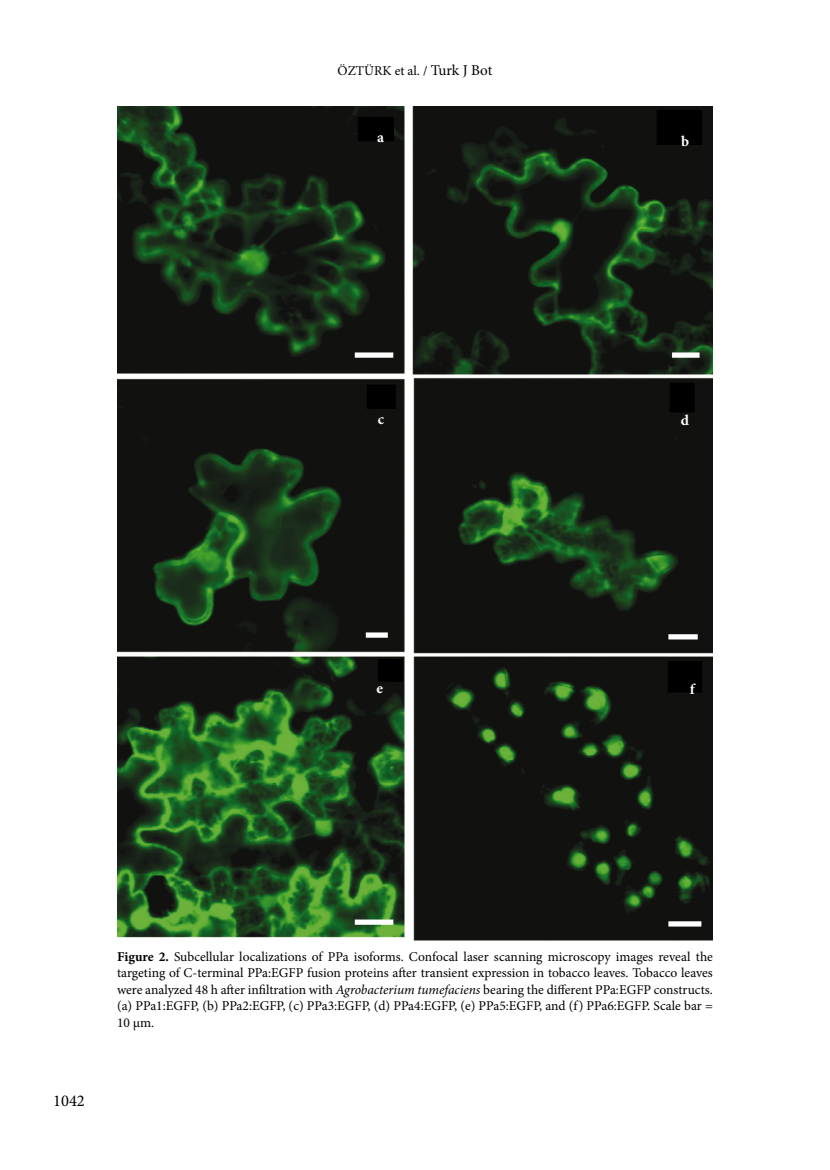
<style>
.page{position:relative;width:830px;height:1170px;background:#fff}
.page>*{position:absolute;margin:0;border:0;box-sizing:border-box;transform-origin:0 0}
.t1{font:16.5px "Minion Pro";color:#000}
.t2{font:700 15px "Minion Pro";color:#fff}
.t3{font:13.5px/16.5px "Minion Pro";color:#000;text-align:justify}
.s1{font-size:15px}
.s2{font-weight:700}
.s3{font-style:italic}
</style>
<div class="page">
<img style="left:117px;top:106px;width:595px;height:835px">
<div style="left:357px;top:117px;width:37px;height:24px;background:#000;border:1px solid #000"></div>
<div style="left:656px;top:110px;width:45px;height:35px;background:#000;border:1px solid #000"></div>
<div style="left:367px;top:384px;width:28px;height:25px;background:#000"></div>
<div style="left:669px;top:383px;width:25px;height:29px;background:#000"></div>
<div style="left:378px;top:659px;width:25px;height:22px;background:#000"></div>
<div style="left:667px;top:661px;width:34px;height:31px;background:#000;border:1px solid #000"></div>
<div style="left:354px;top:352px;width:39px;height:6px;background:#fff"></div>
<div style="left:671px;top:352px;width:28px;height:6px;background:#fff"></div>
<div style="left:365px;top:632px;width:22px;height:5px;background:#fff"></div>
<div style="left:668px;top:634px;width:29px;height:5px;background:#fff"></div>
<div style="left:354px;top:919px;width:39px;height:5px;background:#fff"></div>
<div style="left:668px;top:921px;width:33px;height:5px;background:#fff"></div>
<p class="t3" style="left:337px;top:62px;width:156px">ÖZTÜRK et al. / <span class="s1">Turk J Bot</span></p>
<p class="t2" style="left:377px;top:126px;width:8px">a</p>
<p class="t2" style="left:680px;top:130px;width:10px">b</p>
<p class="t2" style="left:377px;top:409px;width:8px">c</p>
<p class="t2" style="left:680px;top:410px;width:10px">d</p>
<p class="t2" style="left:376px;top:677px;width:8px">e</p>
<p class="t2" style="left:689px;top:678px;width:6px">f</p>
<p class="t1" style="left:53px;top:1089px;width:33px">1042</p>
<p class="t3" style="left:117px;top:948px;width:597px"><span class="s2">Figure 2.</span> Subcellular localizations of PPa isoforms. Confocal laser scanning microscopy images reveal the targeting of C-terminal PPa:EGFP fusion proteins after transient expression in tobacco leaves. Tobacco leaves were analyzed 48 h after infiltration with <span class="s3">Agrobacterium tumefaciens</span> bearing the different PPa:EGFP constructs. (a) PPa1:EGFP, (b) PPa2:EGFP, (c) PPa3:EGFP, (d) PPa4:EGFP, (e) PPa5:EGFP, and (f) PPa6:EGFP. Scale bar = 10 µm.</p>
</div>
